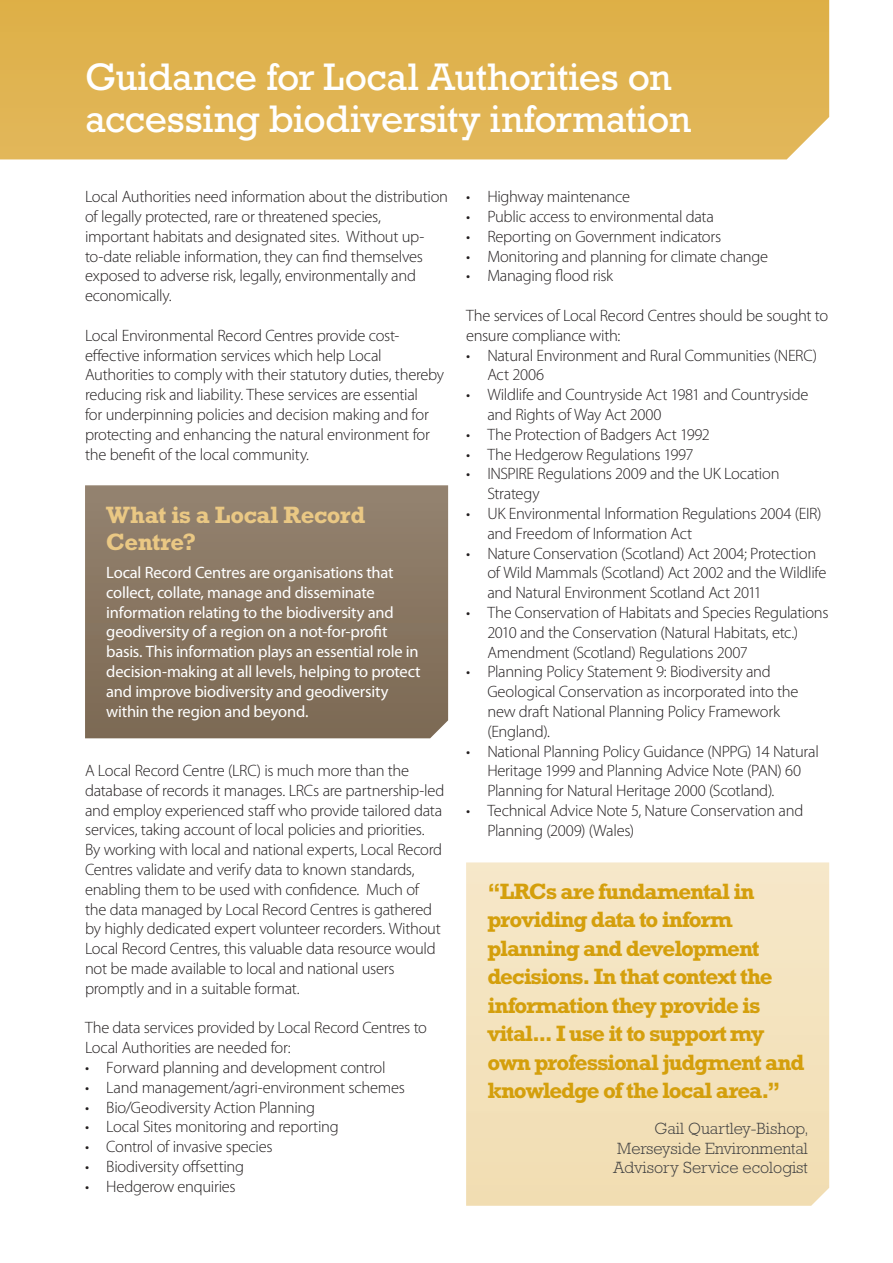
<style>
.page{position:relative;width:893px;height:1263px;background:#fff}
.page>*{position:absolute;margin:0;border:0;box-sizing:border-box;transform-origin:0 0}
.t1{font:39px/42px "Rockwell Std";letter-spacing:-.01em;color:#fff}
.t2{font:700 24px/27px "Rockwell Std";letter-spacing:-.02em;color:#eac884}
.t3{font:700 22.5px/28.5px "Rockwell Std";letter-spacing:-.05em;color:#d49f0c}
.t4{font:300 16.5px/19.8px "Myriad Pro";letter-spacing:-.02em;color:#231f20}
.t5{font:16.5px/19.8px "Myriad Pro";letter-spacing:-.015em;color:#fff}
.t6{font:300 16.5px "Rockwell Std";color:#3e3e3f}
</style>
<div class="page">
<svg style="left:85px;top:485px;width:363px;height:253px;background:#887662"></svg>
<svg style="left:0;top:0;width:829px;height:159px;background:#dfb351"></svg>
<svg style="left:466px;top:862px;width:363px;height:344px;background:#f3e2bd"></svg>
<p class="t1" style="left:85px;top:56px;width:607px">Guidance for Local Authorities on accessing biodiversity information</p>
<p class="t4" style="left:85px;top:187px;width:365px">Local Authorities need information about the distribution of legally protected, rare or threatened species, important habitats and designated sites. Without up&shy;to-date reliable information, they can find themselves exposed to adverse risk, legally, environmentally and economically.</p>
<p class="t4" style="left:85px;top:326px;width:361px">Local Environmental Record Centres provide cost&shy;effective information services which help Local Authorities to comply with their statutory duties, thereby reducing risk and liability. These services are essential<br>for underpinning policies and decision making and for protecting and enhancing the natural environment for the benefit of the local community.</p>
<p class="t2" style="left:106px;top:501px;width:261px">What is a Local Record<br>Centre?</p>
<p class="t5" style="left:106px;top:562px;width:316px">Local Record Centres are organisations that collect, collate, manage and disseminate information relating to the biodiversity and geodiversity of a region on a not-for-profit basis. This information plays an essential role in decision-making at all levels, helping to protect and improve biodiversity and geodiversity within the region and beyond.</p>
<p class="t4" style="left:85px;top:761px;width:361px">A Local Record Centre (LRC) is much more than the database of records it manages. LRCs are partnership-led and employ experienced staff who provide tailored data services, taking account of local policies and priorities.<br>By working with local and national experts, Local Record Centres validate and verify data to known standards, enabling them to be used with confidence. Much of the data managed by Local Record Centres is gathered by highly dedicated expert volunteer recorders. Without Local Record Centres, this valuable data resource would not be made available to local and national users promptly and in a suitable format.</p>
<p class="t4" style="left:85px;top:1018px;width:343px">The data services provided by Local Record Centres to<br>Local Authorities are needed for:</p>
<p class="t4" style="left:85px;top:1058px;width:302px">• Forward planning and development control</p>
<p class="t4" style="left:85px;top:1078px;width:321px">• Land management/agri-environment schemes</p>
<p class="t4" style="left:85px;top:1097px;width:232px">• Bio/Geodiversity Action Planning</p>
<p class="t4" style="left:85px;top:1117px;width:255px">• Local Sites monitoring and reporting</p>
<p class="t4" style="left:85px;top:1137px;width:189px">• Control of invasive species</p>
<p class="t4" style="left:85px;top:1157px;width:161px">• Biodiversity offsetting</p>
<p class="t4" style="left:85px;top:1177px;width:152px">• Hedgerow enquiries</p>
<p class="t4" style="left:466px;top:187px;width:165px">• Highway maintenance</p>
<p class="t4" style="left:466px;top:207px;width:249px">• Public access to environmental data</p>
<p class="t4" style="left:466px;top:227px;width:257px">• Reporting on Government indicators</p>
<p class="t4" style="left:466px;top:246px;width:304px">• Monitoring and planning for climate change</p>
<p class="t4" style="left:466px;top:266px;width:149px">• Managing flood risk</p>
<p class="t4" style="left:466px;top:306px;width:363px">The services of Local Record Centres should be sought to ensure compliance with:</p>
<p class="t4" style="left:487px;top:345px;width:331px;text-indent:-21px">• Natural Environment and Rural Communities (NERC)<br>Act 2006</p>
<p class="t4" style="left:487px;top:385px;width:323px;text-indent:-21px">• Wildlife and Countryside Act 1981 and Countryside and Rights of Way Act 2000</p>
<p class="t4" style="left:466px;top:425px;width:245px">• The Protection of Badgers Act 1992</p>
<p class="t4" style="left:466px;top:444px;width:229px">• The Hedgerow Regulations 1997</p>
<p class="t4" style="left:487px;top:464px;width:294px;text-indent:-21px">• INSPIRE Regulations 2009 and the UK Location<br>Strategy</p>
<p class="t4" style="left:487px;top:504px;width:336px;text-indent:-21px">• UK Environmental Information Regulations 2004 (EIR) and Freedom of Information Act</p>
<p class="t4" style="left:487px;top:543px;width:341px;text-indent:-21px">• Nature Conservation (Scotland) Act 2004; Protection of Wild Mammals (Scotland) Act 2002 and the Wildlife and Natural Environment Scotland Act 2011</p>
<p class="t4" style="left:487px;top:603px;width:343px;text-indent:-21px">• The Conservation of Habitats and Species Regulations<br>2010 and the Conservation (Natural Habitats, etc.)<br>Amendment (Scotland) Regulations 2007</p>
<p class="t4" style="left:487px;top:662px;width:313px;text-indent:-21px">• Planning Policy Statement 9: Biodiversity and Geological Conservation as incorporated into the new draft National Planning Policy Framework (England).</p>
<p class="t4" style="left:487px;top:741px;width:333px;text-indent:-21px">• National Planning Policy Guidance (NPPG) 14 Natural<br>Heritage 1999 and Planning Advice Note (PAN) 60<br>Planning for Natural Heritage 2000 (Scotland).</p>
<p class="t4" style="left:487px;top:801px;width:317px;text-indent:-21px">• Technical Advice Note 5, Nature Conservation and<br>Planning (2009) (Wales)</p>
<p class="t3" style="left:487px;top:876px;width:319px">“LRCs are fundamental in providing data to inform planning and development decisions. In that context the information they provide is vital... I use it to support my own professional judgment and knowledge of the local area.”</p>
<p class="t6" style="left:654px;top:1119px;width:156px">Gail Quartley-Bishop,</p>
<p class="t6" style="left:617px;top:1139px;width:192px">Merseyside Environmental</p>
<p class="t6" style="left:614px;top:1158px;width:196px">Advisory Service ecologist</p>
</div>
